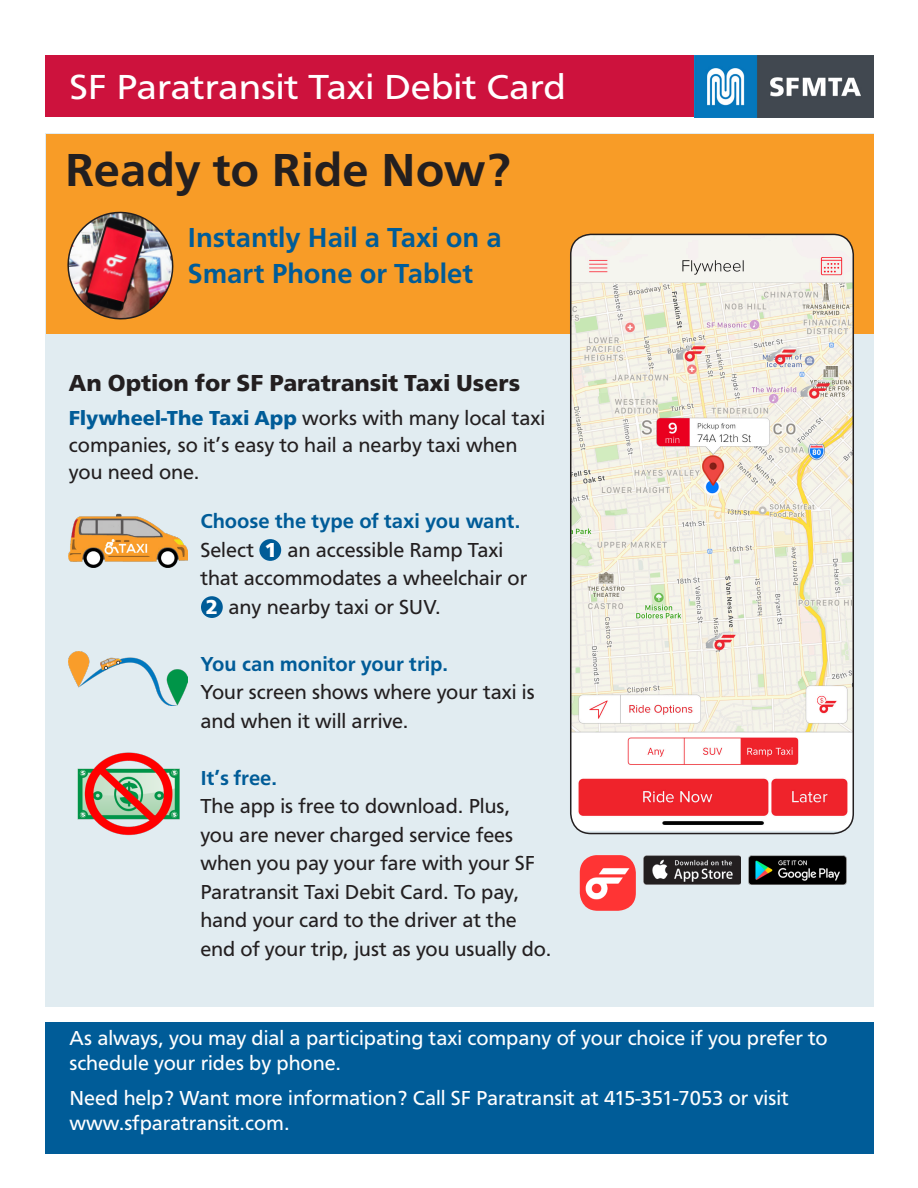
<style>
.page{position:relative;width:918px;height:1188px;background:#fff}
.page>*{position:absolute;margin:0;border:0;box-sizing:border-box;transform-origin:0 0}
.t1{font:700 48px "Graphein Pro";color:#231f20}
.t2{font:36px "Graphein Pro";color:#fff;scale:1.08 1}
.t3{font:700 28.5px/36px "Graphein Pro";color:#005c98}
.t4{font:900 24px "Graphein Pro";color:#231f20}
.Heading{font:21px/28.5px "Graphein Pro";color:#231f20}
.t5{font:21px/25.2px "Graphein Pro";color:#fff}
.t6{font:700 21px "Graphein Pro";color:#005c98}
.s1{font-weight:900;color:#005c98}
.s2{font-weight:900;color:#fff}
</style>
<div class="page">
<div style="left:45px;top:133px;width:828px;height:874px;background:#e1ecf1"></div>
<div style="left:45px;top:1022px;width:828px;height:132px;background:#005c98"></div>
<div style="left:45px;top:56px;width:649px;height:61px;background:#cd123d"></div>
<img style="left:694px;top:56px;width:179px;height:61px">
<div style="left:46px;top:134px;width:827px;height:199px;background:#f89c27"></div>
<div style="left:259px;top:539px;width:22px;height:22px;background:#005c98;border-radius:50%"></div>
<div style="left:201px;top:596px;width:22px;height:22px;background:#005c98;border-radius:50%"></div>
<img style="left:748px;top:856px;width:98px;height:28px">
<img style="left:643px;top:856px;width:98px;height:28px">
<img style="left:571px;top:234px;width:282px;height:597px">
<div style="left:570px;top:234px;width:284px;height:600px;border:2px solid #231f20;border-radius:20px"></div>
<img style="left:67px;top:211px;width:107px;height:109px">
<img style="left:580px;top:855px;width:56px;height:56px">
<img style="left:69px;top:513px;width:118px;height:54px">
<img style="left:69px;top:651px;width:118px;height:54px">
<img style="left:77px;top:752px;width:103px;height:84px">
<h1 class="t2" style="left:70px;top:66px;width:461px">SF Paratransit Taxi Debit Card</h1>
<h2 class="t1" style="left:65px;top:143px;width:447px">Ready to Ride Now?</h2>
<h2 class="t3" style="left:187px;top:219px;width:316px">Instantly Hail a Taxi on a<br>Smart Phone or Tablet</h2>
<p class="t4" style="left:69px;top:369px;width:453px">An Option for SF Paratransit Taxi Users</p>
<p class="Heading" style="left:69px;top:405px;width:478px;line-height:27px"><span class="s1">Flywheel-The Taxi App</span> works with many local taxi companies, so it’s easy to hail a nearby taxi when you need one.</p>
<p class="t6" style="left:200px;top:509px;width:322px">Choose the type of taxi you want.</p>
<p class="Heading" style="left:200px;top:536px;width:328px">Select <span class="s2">1</span> an accessible Ramp Taxi that accommodates a wheelchair or</p>
<p class="Heading" style="left:206px;top:593px;width:237px"><span class="s2">2</span> any nearby taxi or SUV.</p>
<p class="t6" style="left:200px;top:652px;width:249px">You can monitor your trip.</p>
<p class="Heading" style="left:200px;top:678px;width:336px">Your screen shows where your taxi is and when it will arrive.</p>
<p class="t6" style="left:200px;top:766px;width:78px">It’s free.</p>
<p class="Heading" style="left:200px;top:792px;width:352px">The app is free to download. Plus,<br>you are never charged service fees when you pay your fare with your SF Paratransit Taxi Debit Card. To pay, hand your card to the driver at the end of your trip, just as you usually do.</p>
<p class="t5" style="left:70px;top:1026px;width:760px">As always, you may dial a participating taxi company of your choice if you prefer to schedule your rides by phone.</p>
<p class="t5" style="left:70px;top:1085px;width:721px">Need help? Want more information? Call SF Paratransit at 415-351-7053 or visit www.sfparatransit.com.</p>
</div>
